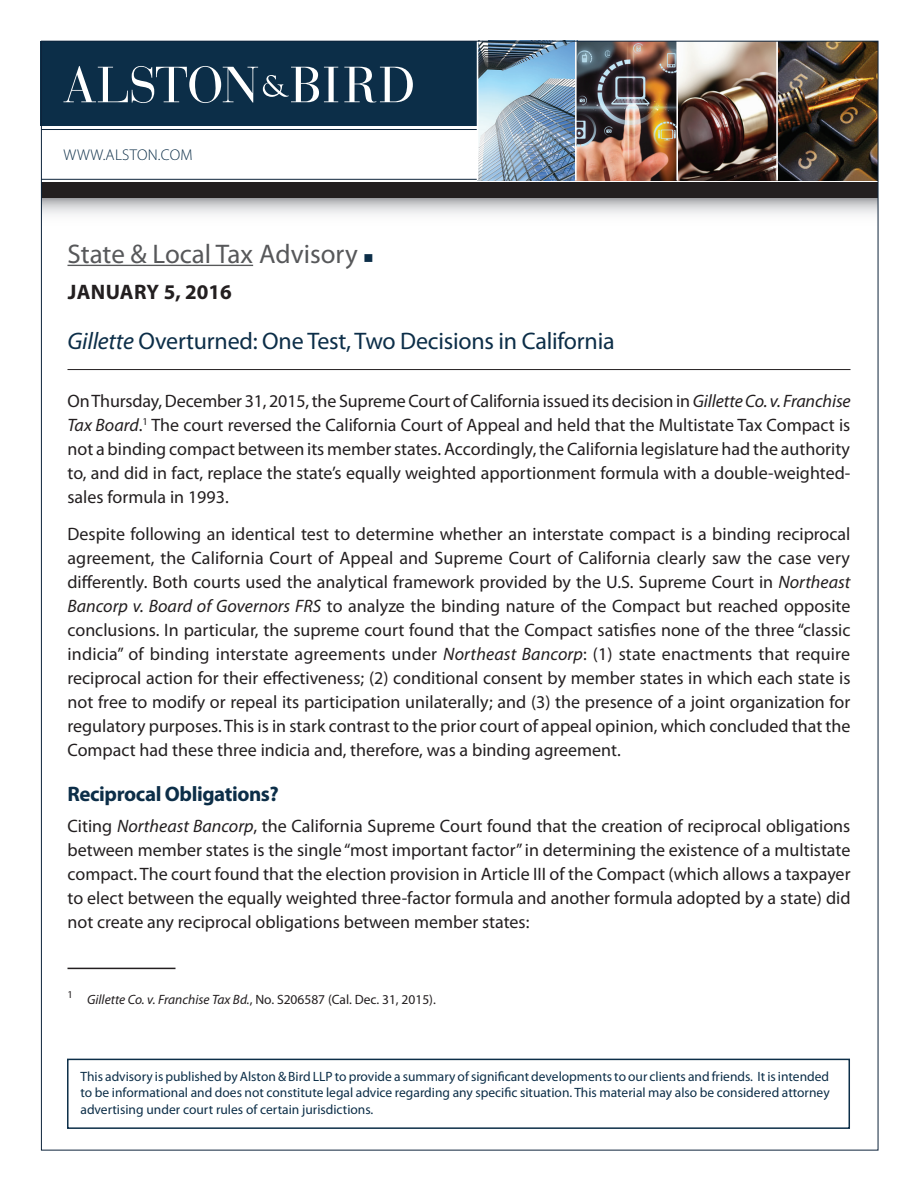
<style>
.page{position:relative;width:918px;height:1188px;background:#fff}
.page>*{position:absolute;margin:0;border:0;box-sizing:border-box;transform-origin:0 0}
.t1{font:27px "Myriad Pro";color:#57585a}
.t2{font:24px "Myriad Pro";letter-spacing:-.01em;color:#0c2e48}
.t3{font:700 21px "Myriad Pro";letter-spacing:-.02em;color:#0c2e48}
.t4{font:700 21px "Myriad Pro";color:#231f20}
.t5{font:18px/24px "Myriad Pro";color:#231f20;text-align:justify}
.t6{font:300 15.6px "Myriad Pro";letter-spacing:.02em;color:#0c2e48}
.t7{font:13.5px/16.5px "Myriad Pro";color:#0c2e48;text-align:justify}
.t8{font:13.5px "Myriad Pro";color:#231f20}
.s1{color:#0c2e48}
.s2{font-style:italic}
</style>
<div class="page">
<svg style="left:43px;top:198px;width:833px;height:17px"></svg>
<div style="left:40px;top:41px;width:836px;height:85px;background:#0c2e48"></div>
<img style="left:478px;top:43px;width:398px;height:137px">
<hr style="left:477px;top:40px;width:1px;height:140px;background:#fff">
<hr style="left:575px;top:40px;width:2px;height:140px;background:#fff">
<hr style="left:676px;top:40px;width:2px;height:140px;background:#fff">
<hr style="left:776px;top:40px;width:2px;height:140px;background:#fff">
<hr style="left:41px;top:129px;width:436px;height:1px;background:#0e243b">
<hr style="left:41px;top:179px;width:436px;height:1px;background:#0e243b">
<div style="left:41px;top:182px;width:837px;height:16px;background:#231f20"></div>
<svg style="left:344px;top:67px;width:69px;height:36px"></svg>
<svg style="left:63px;top:66px;width:275px;height:37px"></svg>
<div style="left:67px;top:1059px;width:783px;height:70px;border:2px solid #0c2e48"></div>
<hr style="left:68px;top:265px;width:185px;height:1px;background:#57585a">
<hr style="left:68px;top:369px;width:782px;height:1px;background:#231f20">
<hr style="left:68px;top:968px;width:108px;height:1px;background:#231f20">
<p class="t6" style="left:64px;top:145px;width:131px">WWW.ALSTON.COM</p>
<h1 class="t1" style="left:68px;top:237px;width:308px">State &amp; Local Tax Advisory <span class="s1">■</span></h1>
<p class="t4" style="left:68px;top:278px;width:166px">JANUARY 5, 2016</p>
<h2 class="t2" style="left:68px;top:326px;width:549px"><span class="s2">Gillette</span> Overturned: One Test, Two Decisions in California</h2>
<p class="t5" style="left:68px;top:388px;width:785px">On Thursday, December 31, 2015, the Supreme Court of California issued its decision in <span class="s2">Gillette Co. v. Franchise Tax Board</span>.<sup>1</sup> The court reversed the California Court of Appeal and held that the Multistate Tax Compact is not a binding compact between its member states. Accordingly, the California legislature had the authority to, and did in fact, replace the state’s equally weighted apportionment formula with a double-weighted&shy;sales formula in 1993.</p>
<p class="t5" style="left:68px;top:522px;width:785px">Despite following an identical test to determine whether an interstate compact is a binding reciprocal agreement, the California Court of Appeal and Supreme Court of California clearly saw the case very differently. Both courts used the analytical framework provided by the U.S. Supreme Court in <span class="s2">Northeast Bancorp v. Board of Governors FRS</span> to analyze the binding nature of the Compact but reached opposite conclusions. In particular, the supreme court found that the Compact satisfies none of the three “classic indicia” of binding interstate agreements under <span class="s2">Northeast Bancorp</span>: (1) state enactments that require reciprocal action for their effectiveness; (2) conditional consent by member states in which each state is not free to modify or repeal its participation unilaterally; and (3) the presence of a joint organization for regulatory purposes. This is in stark contrast to the prior court of appeal opinion, which concluded that the Compact had these three indicia and, therefore, was a binding agreement.</p>
<p class="t3" style="left:68px;top:780px;width:213px">Reciprocal Obligations?</p>
<p class="t5" style="left:68px;top:814px;width:785px">Citing <span class="s2">Northeast Bancorp</span>, the California Supreme Court found that the creation of reciprocal obligations between member states is the single “most important factor” in determining the existence of a multistate compact. The court found that the election provision in Article III of the Compact (which allows a taxpayer to elect between the equally weighted three-factor formula and another formula adopted by a state) did not create any reciprocal obligations between member states:</p>
<p class="t8" style="left:68px;top:992px;width:370px"><sup>1</sup> <span class="s2">Gillette Co. v. Franchise Tax Bd.</span>, No. S206587 (Cal. Dec. 31, 2015).</p>
<p class="t7" style="left:81px;top:1068px;width:751px">This advisory is published by Alston &amp; Bird LLP to provide a summary of significant developments to our clients and friends. It is intended to be informational and does not constitute legal advice regarding any specific situation. This material may also be considered attorney advertising under court rules of certain jurisdictions.</p>
</div>
